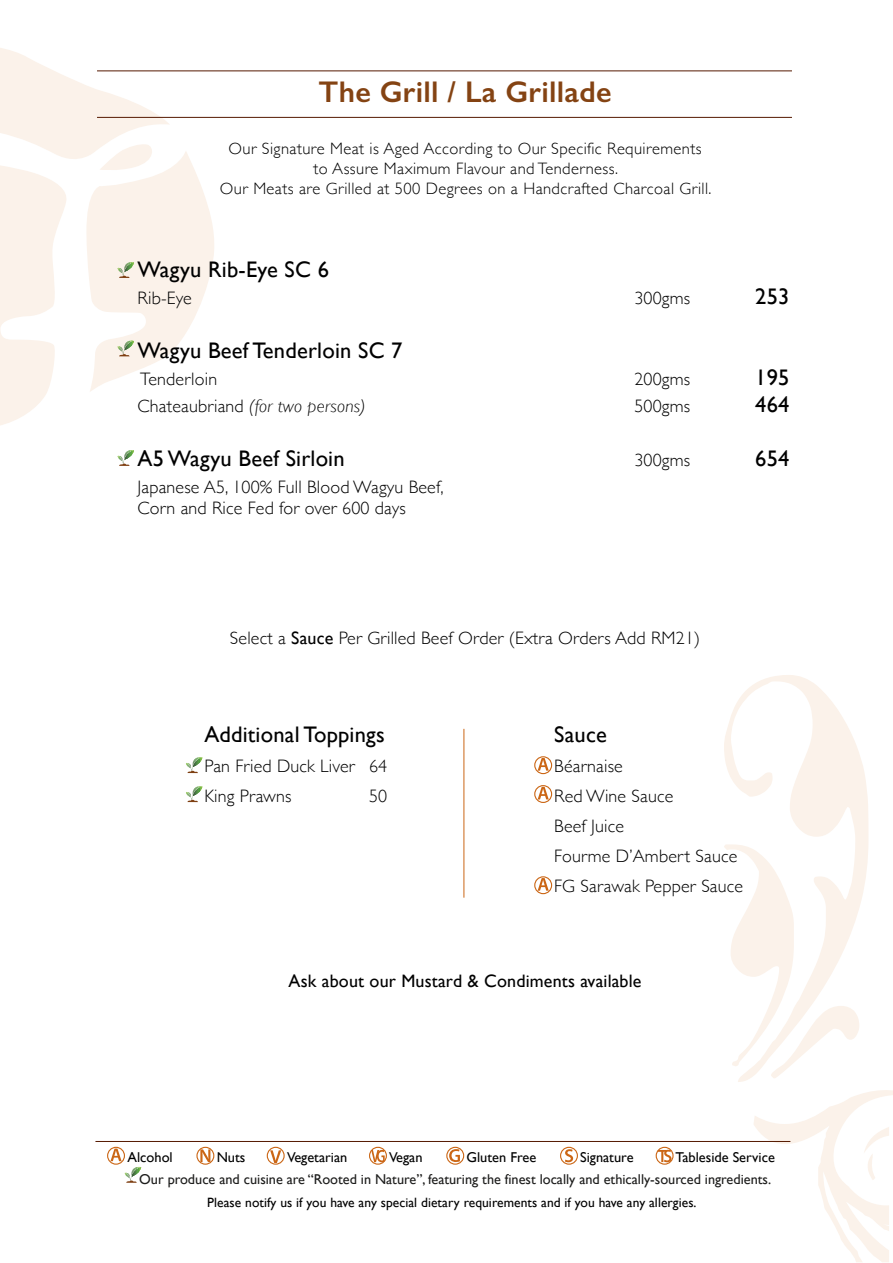
<style>
.page{position:relative;width:893px;height:1263px;background:#fff}
.page>*{position:absolute;margin:0;border:0;box-sizing:border-box;transform-origin:0 0}
.t1{font:600 30px "Gill Sans";letter-spacing:.01em;color:#844313}
.t2{font:22.5px "Gill Sans";letter-spacing:.01em;color:#000}
.t3{font:300 18px/30px "Gill Sans";letter-spacing:.01em;color:#000}
.t4{font:18px "Gill Sans";letter-spacing:.01em;color:#000}
.t5{font:italic 300 18px "Gill Sans";letter-spacing:.01em;color:#000}
.t6{font:300 16.5px/19.8px "Gill Sans";letter-spacing:.025em;color:#000;text-align:center}
.t7{font:14.25px "Gill Sans";color:#1d1d1c}
.t8{font:14.25px "Gill Sans";color:#000}
.t9{font:13.5px "Gill Sans";letter-spacing:.005em;color:#000}
.s1{font-style:normal}
.s2{font-weight:400}
</style>
<div class="page">
<svg style="left:754px;top:1090px;width:139px;height:172px"></svg>
<svg style="left:724px;top:675px;width:144px;height:407px"></svg>
<hr style="left:97px;top:71px;width:695px;height:1px;background:#551900">
<hr style="left:95px;top:1141px;width:695px;height:1px;background:#551900">
<svg style="left:125px;top:1167px;width:17px;height:16px"></svg>
<div style="left:267px;top:1147px;width:18px;height:18px;border:1px solid #cb6615;border-radius:50%"></div>
<svg style="left:270px;top:1150px;width:11px;height:13px"></svg>
<div style="left:560px;top:1147px;width:18px;height:18px;border:1px solid #cb6615;border-radius:50%"></div>
<svg style="left:565px;top:1149px;width:8px;height:13px"></svg>
<div style="left:369px;top:1147px;width:18px;height:18px;border:1px solid #cb6615;border-radius:50%"></div>
<svg style="left:371px;top:1150px;width:14px;height:12px"></svg>
<div style="left:656px;top:1147px;width:18px;height:18px;border:1px solid #cb6615;border-radius:50%"></div>
<svg style="left:658px;top:1150px;width:13px;height:12px"></svg>
<div style="left:446px;top:1147px;width:18px;height:18px;border:1px solid #cb6615;border-radius:50%"></div>
<svg style="left:449px;top:1149px;width:11px;height:13px"></svg>
<div style="left:107px;top:1147px;width:18px;height:18px;border:1px solid #cb6615;border-radius:50%"></div>
<svg style="left:110px;top:1148px;width:12px;height:13px"></svg>
<div style="left:196px;top:1147px;width:18px;height:18px;border:1px solid #cb6615;border-radius:50%"></div>
<svg style="left:200px;top:1149px;width:10px;height:13px"></svg>
<svg style="left:0;top:48px;width:216px;height:377px"></svg>
<svg style="left:117px;top:450px;width:17px;height:16px"></svg>
<svg style="left:186px;top:757px;width:17px;height:16px"></svg>
<svg style="left:186px;top:786px;width:17px;height:16px"></svg>
<div style="left:534px;top:756px;width:18px;height:18px;border:1px solid #cb6615;border-radius:50%"></div>
<svg style="left:538px;top:758px;width:11px;height:13px"></svg>
<div style="left:534px;top:785px;width:18px;height:18px;border:1px solid #cb6615;border-radius:50%"></div>
<svg style="left:538px;top:787px;width:11px;height:12px"></svg>
<div style="left:534px;top:876px;width:18px;height:18px;border:1px solid #cb6615;border-radius:50%"></div>
<svg style="left:538px;top:878px;width:11px;height:13px"></svg>
<hr style="left:464px;top:729px;width:1px;height:169px;background:#cb6615">
<hr style="left:97px;top:117px;width:695px;height:1px;background:#551900">
<h1 class="t1" style="left:319px;top:74px;width:295px">The Grill / La Grillade</h1>
<p class="t6" style="left:220px;top:138px;width:493px">Our Signature Meat is Aged According to Our Specific Requirements<br>to Assure Maximum Flavour and Tenderness.<br>Our Meats are Grilled at 500 Degrees on a Handcrafted Charcoal Grill.</p>
<p class="t2" style="left:138px;top:256px;width:193px">Wagyu Rib-Eye SC 6</p>
<p class="t3" style="left:138px;top:282px;width:56px">Rib-Eye</p>
<p class="t3" style="left:634px;top:282px;width:57px">300gms</p>
<p class="t2" style="left:755px;top:283px;width:36px">253</p>
<p class="t2" style="left:138px;top:337px;width:266px">Wagyu Beef Tenderloin SC 7</p>
<p class="t3" style="left:140px;top:363px;width:78px">Tenderloin</p>
<p class="t3" style="left:634px;top:363px;width:57px">200gms</p>
<p class="t2" style="left:755px;top:364px;width:36px">195</p>
<p class="t5" style="left:138px;top:395px;width:230px"><span class="s1">Chateaubriand</span> (for two persons)</p>
<p class="t3" style="left:634px;top:390px;width:57px">500gms</p>
<p class="t2" style="left:755px;top:391px;width:36px">464</p>
<p class="t2" style="left:138px;top:445px;width:209px">A5 Wagyu Beef Sirloin</p>
<p class="t3" style="left:634px;top:444px;width:57px">300gms</p>
<p class="t2" style="left:755px;top:445px;width:36px">654</p>
<p class="t3" style="left:138px;top:475px;width:308px;line-height:21.6px">Japanese A5, 100% Full Blood Wagyu Beef,<br>Corn and Rice Fed for over 600 days</p>
<p class="t3" style="left:230px;top:622px;width:472px">Select a <span class="s2">Sauce</span> Per Grilled Beef Order (Extra Orders Add RM21)</p>
<p class="t2" style="left:204px;top:721px;width:182px">Additional Toppings</p>
<p class="t3" style="left:204px;top:750px;width:184px">Pan Fried Duck Liver 64<br>King Prawns</p>
<p class="t3" style="left:369px;top:780px;width:20px">50</p>
<p class="t2" style="left:554px;top:721px;width:54px">Sauce</p>
<p class="t3" style="left:554px;top:750px;width:190px">Béarnaise<br>Red Wine Sauce<br>Beef Juice<br>Fourme D’Ambert Sauce<br>FG Sarawak Pepper Sauce</p>
<p class="t4" style="left:289px;top:970px;width:354px">Ask about our Mustard &amp; Condiments available</p>
<p class="t8" style="left:128px;top:1149px;width:47px">Alcohol</p>
<p class="t8" style="left:217px;top:1149px;width:30px">Nuts</p>
<p class="t8" style="left:287px;top:1149px;width:62px">Vegetarian</p>
<p class="t8" style="left:389px;top:1149px;width:35px">Vegan</p>
<p class="t8" style="left:467px;top:1149px;width:71px">Gluten Free</p>
<p class="t8" style="left:580px;top:1149px;width:55px">Signature</p>
<p class="t8" style="left:676px;top:1149px;width:101px">Tableside Service</p>
<p class="t7" style="left:139px;top:1171px;width:633px">Our produce and cuisine are “Rooted in Nature”, featuring the finest locally and ethically-sourced ingredients.</p>
<p class="t9" style="left:207px;top:1194px;width:491px">Please notify us if you have any special dietary requirements and if you have any allergies.</p>
</div>
